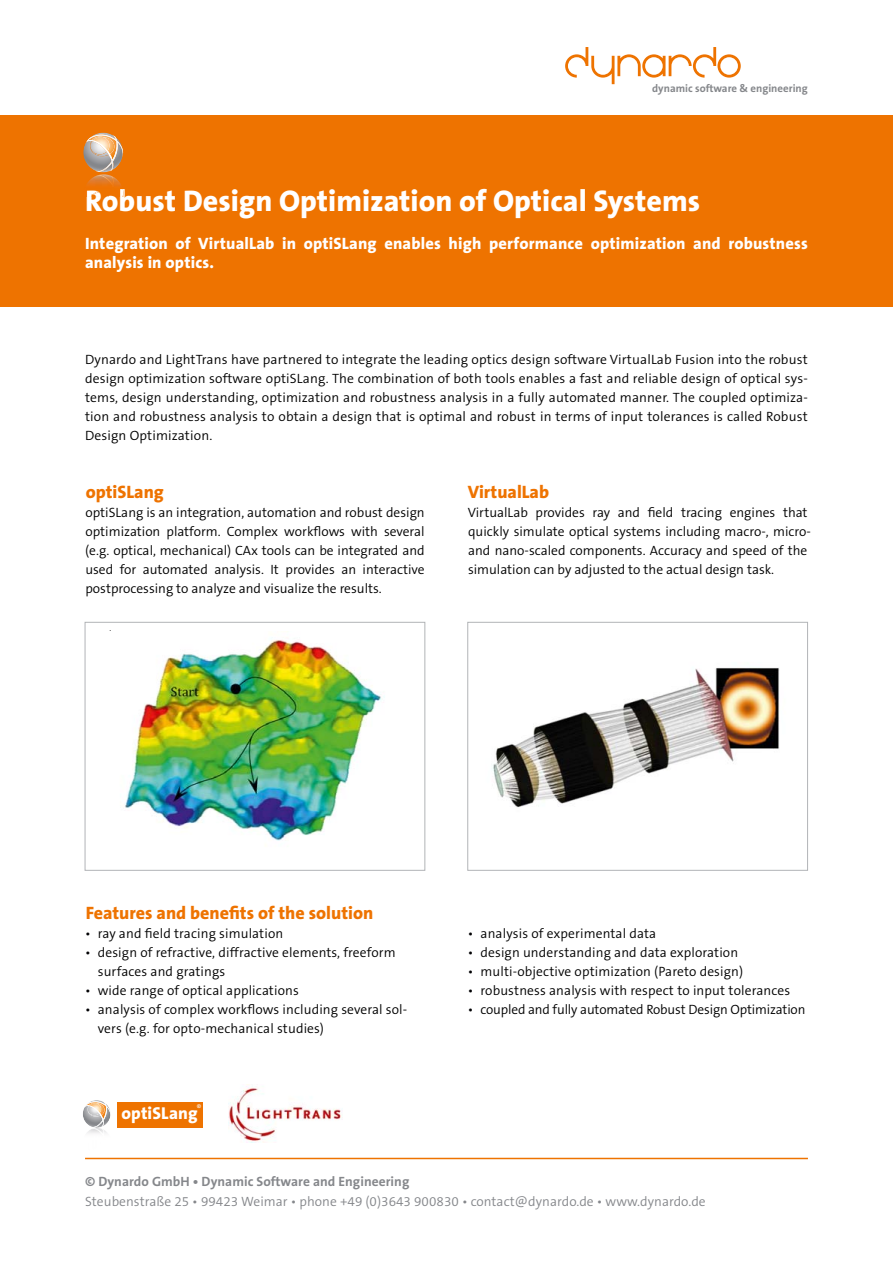
<style>
.page{position:relative;width:893px;height:1263px;background:#fff}
.page>*{position:absolute;margin:0;border:0;box-sizing:border-box;transform-origin:0 0}
.t1{font:800 30px "The Sans";color:#fff}
.t2{font:800 18px "The Sans";color:#ee7300}
.t3{font:800 17.25px "The Sans";letter-spacing:.005em;color:#fff}
.t4{font:800 16.5px/19.2px "The Sans";letter-spacing:.01em;color:#fff}
.t5{font:300 13.5px/19.2px "The Sans B4";letter-spacing:.01em;color:#000}
.t6{font:300 13.5px "The Sans B4";letter-spacing:.005em;color:#85878b}
.t7{font:300 13.5px "The Sans B4";letter-spacing:-.01em;color:#000}
.t8{font:700 13.5px "The Sans B7";letter-spacing:.005em;color:#85878b}
.t9{font:700 10.95px "The Sans B7";color:#85878b}
.t10{font:300 9.15px "The Sans B4";color:#fff}
.s1{color:#020204}
</style>
<div class="page">
<svg style="left:565px;top:47px;width:176px;height:37px"></svg>
<div style="left:0;top:115px;width:893px;height:191px;background:#ee7300"></div>
<hr style="left:85px;top:1158px;width:723px;height:1px;background:#ee7300">
<svg style="left:83px;top:133px;width:40px;height:39px"></svg>
<svg style="left:84px;top:134px;width:40px;height:53px"></svg>
<div style="left:117px;top:1102px;width:86px;height:25px;background:#ee7300"></div>
<svg style="left:83px;top:1100px;width:28px;height:28px"></svg>
<svg style="left:84px;top:1101px;width:27px;height:32px"></svg>
<img style="left:228px;top:1086px;width:114px;height:57px">
<img style="left:492px;top:667px;width:288px;height:141px">
<div style="left:467px;top:622px;width:341px;height:249px;border:1px solid #b2b4b7"></div>
<img style="left:125px;top:640px;width:260px;height:201px">
<div style="left:85px;top:622px;width:340px;height:249px;border:1px solid #b2b4b7"></div>
<p class="t9" style="left:652px;top:84px;width:157px">dynamic software &amp; engineering</p>
<h1 class="t1" style="left:85px;top:188px;width:617px">Robust Design Optimization of Optical Systems</h1>
<p class="t4" style="left:85px;top:235px;width:724px">Integration of VirtualLab in optiSLang enables high performance optimization and robustness analysis in optics.</p>
<p class="t5" style="left:85px;top:350px;width:724px;text-align:justify">Dynardo and LightTrans have partnered to integrate the leading optics design software VirtualLab Fusion into the robust design optimization software optiSLang. The combination of both tools enables a fast and reliable design of optical sys&shy;tems, design understanding, optimization and robustness analysis in a fully automated manner. The coupled optimiza&shy;tion and robustness analysis to obtain a design that is optimal and robust in terms of input tolerances is called Robust Design Optimization.</p>
<h2 class="t2" style="left:86px;top:484px;width:80px">optiSLang</h2>
<p class="t5" style="left:85px;top:504px;width:341px;text-align:justify">optiSLang is an integration, automation and robust design optimization platform. Complex workflows with several (e.g. optical, mechanical) CAx tools can be integrated and used for automated analysis. It provides an interactive postprocessing to analyze and visualize the results.</p>
<h2 class="t2" style="left:468px;top:484px;width:83px">VirtualLab</h2>
<p class="t5" style="left:468px;top:504px;width:345px">VirtualLab provides ray and field tracing engines that quickly simulate optical systems including macro-, micro&shy;and nano-scaled components. Accuracy and speed of the simulation can by adjusted to the actual design task.</p>
<h2 class="t2" style="left:86px;top:905px;width:289px">Features and benefits of the solution</h2>
<p class="t5" style="left:85px;top:925px;width:200px"><span class="s1">•</span> ray and field tracing simulation</p>
<p class="t5" style="left:98px;top:944px;width:299px;text-indent:-13px"><span class="s1">•</span> design of refractive, diffractive elements, freeform surfaces and gratings</p>
<p class="t5" style="left:85px;top:982px;width:215px"><span class="s1">•</span> wide range of optical applications</p>
<p class="t5" style="left:98px;top:1001px;width:311px;text-indent:-13px"><span class="s1">•</span> analysis of complex workflows including several sol&shy;vers (e.g. for opto-mechanical studies)</p>
<p class="t10" style="left:196px;top:1104px;width:7px">®</p>
<p class="t3" style="left:121px;top:1106px;width:78px">optiSLang</p>
<p class="t5" style="left:468px;top:925px;width:190px"><span class="s1">•</span> analysis of experimental data</p>
<p class="t5" style="left:468px;top:944px;width:272px"><span class="s1">•</span> design understanding and data exploration</p>
<p class="t5" style="left:468px;top:963px;width:277px"><span class="s1">•</span> multi-objective optimization (Pareto design)</p>
<p class="t5" style="left:468px;top:982px;width:324px"><span class="s1">•</span> robustness analysis with respect to input tolerances</p>
<p class="t7" style="left:468px;top:1004px;width:339px"><span class="s1">•</span> coupled and fully automated Robust Design Optimization</p>
<p class="t8" style="left:85px;top:1176px;width:326px">© Dynardo GmbH • Dynamic Software and Engineering</p>
<p class="t6" style="left:85px;top:1195px;width:622px">Steubenstraße 25 • 99423 Weimar • phone +49 (0)3643 900830 • contact@dynardo.de • www.dynardo.de</p>
</div>
